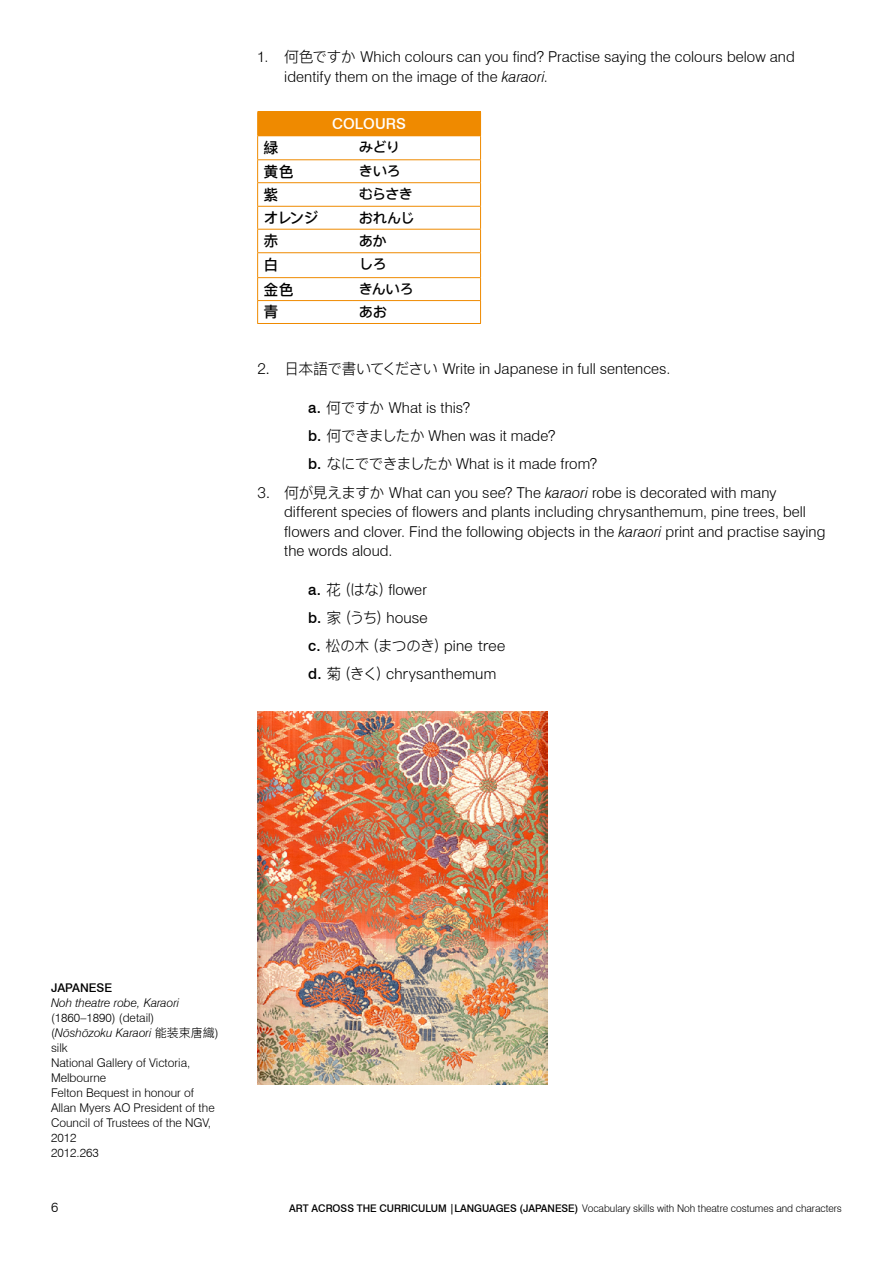
<style>
.page{position:relative;width:893px;height:1263px;background:#fff}
.page>*{position:absolute;margin:0;border:0;box-sizing:border-box;transform-origin:0 0}
.t1{font:300 15px/19.5px "Swiss 721 BT";letter-spacing:.005em;color:#000}
.t2{font:300 15px/28px "Ping Fang SC";letter-spacing:.01em;color:#000}
.t3{font:500 15px "Ping Fang SC";letter-spacing:-.055em;color:#000}
.t4{font:500 15px "Swiss 721 BT";letter-spacing:.01em;color:#fff}
.t5{font:500 14.25px "Ping Fang SC";letter-spacing:-.045em;color:#000}
.t6{font:300 13.5px "Swiss 721 BT";color:#000}
.t7{font:300 12px/15px "Swiss 721 BT";color:#000}
.t8{font:italic 300 12px "Swiss 721 BT";color:#000}
.t9{font:500 12px "Swiss 721 BT";color:#000}
.t10{font:300 10.5px "Swiss 721 BT";letter-spacing:-.005em;color:#000}
.s1{font-family:"Ping Fang SC"}
.s2{font-style:italic}
.s3{font-weight:500}
.s4{font-family:"Swiss 721 BT";font-weight:500}
.s5{font-family:"Swiss 721 BT"}
.s6{font-family:"Helvetica Neue";font-style:italic}
</style>
<div class="page">
<img style="left:257px;top:712px;width:291px;height:372px">
<div style="left:258px;top:112px;width:223px;height:24px;background:#ef8a00"></div>
<hr style="left:257px;top:111px;width:96px;height:1px;background:#ef8a00">
<hr style="left:353px;top:111px;width:128px;height:1px;background:#ef8a00">
<hr style="left:257px;top:159px;width:96px;height:1px;background:#ef8a00">
<hr style="left:353px;top:159px;width:128px;height:1px;background:#ef8a00">
<hr style="left:257px;top:182px;width:96px;height:1px;background:#ef8a00">
<hr style="left:353px;top:182px;width:128px;height:1px;background:#ef8a00">
<hr style="left:257px;top:206px;width:96px;height:1px;background:#ef8a00">
<hr style="left:353px;top:206px;width:128px;height:1px;background:#ef8a00">
<hr style="left:257px;top:229px;width:96px;height:1px;background:#ef8a00">
<hr style="left:353px;top:229px;width:128px;height:1px;background:#ef8a00">
<hr style="left:257px;top:252px;width:96px;height:1px;background:#ef8a00">
<hr style="left:353px;top:252px;width:128px;height:1px;background:#ef8a00">
<hr style="left:257px;top:277px;width:96px;height:1px;background:#ef8a00">
<hr style="left:353px;top:277px;width:128px;height:1px;background:#ef8a00">
<hr style="left:257px;top:300px;width:96px;height:1px;background:#ef8a00">
<svg style="left:257px;top:112px;width:1px;height:211px"></svg>
<hr style="left:353px;top:300px;width:128px;height:1px;background:#ef8a00">
<svg style="left:480px;top:136px;width:1px;height:187px"></svg>
<hr style="left:257px;top:323px;width:96px;height:1px;background:#ef8a00">
<hr style="left:353px;top:323px;width:128px;height:1px;background:#ef8a00">
<p class="t1" style="left:284px;top:47px;width:512px;text-indent:-27px">1. <span class="s1">何色ですか</span> Which colours can you find? Practise saying the colours below and identify them on the image of the <span class="s2">karaori</span>.</p>
<p class="t4" style="left:332px;top:115px;width:76px">COLOURS</p>
<p class="t3" style="left:264px;top:138px;width:16px">緑</p>
<p class="t5" style="left:359px;top:138px;width:43px">みどり</p>
<p class="t3" style="left:264px;top:162px;width:32px">黄色</p>
<p class="t5" style="left:359px;top:162px;width:43px">きいろ</p>
<p class="t3" style="left:264px;top:185px;width:16px">紫</p>
<p class="t5" style="left:359px;top:185px;width:55px">むらさき</p>
<p class="t3" style="left:264px;top:209px;width:57px">オレンジ</p>
<p class="t5" style="left:359px;top:209px;width:57px">おれんじ</p>
<p class="t3" style="left:264px;top:232px;width:16px">赤</p>
<p class="t5" style="left:359px;top:232px;width:29px">あか</p>
<p class="t3" style="left:264px;top:255px;width:16px">白</p>
<p class="t5" style="left:359px;top:255px;width:29px">しろ</p>
<p class="t3" style="left:264px;top:280px;width:32px">金色</p>
<p class="t5" style="left:359px;top:280px;width:56px">きんいろ</p>
<p class="t3" style="left:264px;top:303px;width:16px">青</p>
<p class="t5" style="left:359px;top:303px;width:30px">あお</p>
<p class="t1" style="left:257px;top:359px;width:415px"><span class="s1">2. 日本語で書いてください</span> Write in Japanese in full sentences.</p>
<p class="t1" style="left:308px;top:394px;width:291px;line-height:28px"><span class="s3">a.</span> <span class="s1">何ですか</span> What is this?<br><span class="s3">b.</span> <span class="s1">何できましたか</span> When was it made?<br><span class="s3">b.</span> <span class="s1">なにでできましたか</span> What is it made from?</p>
<p class="t1" style="left:284px;top:482px;width:543px;text-indent:-27px"><span class="s1">3. 何が見えますか</span> What can you see? The <span class="s2">karaori</span> robe is decorated with many different species of flowers and plants including chrysanthemum, pine trees, bell flowers and clover. Find the following objects in the <span class="s2">karaori</span> print and practise saying the words aloud.</p>
<p class="t2" style="left:308px;top:575px;width:229px"><span class="s4">a.</span> 花 (はな) <span class="s5">flower</span>　　　<br><span class="s4">b.</span> 家 (うち）house<br><span class="s4">c.</span> 松の木（まつのき）pine tree　　<span class="s4">d.</span> 菊（きく）chrysanthemum</p>
<p class="t9" style="left:51px;top:981px;width:63px">JAPANESE</p>
<p class="t8" style="left:51px;top:996px;width:130px">Noh theatre robe, Karaori</p>
<p class="t7" style="left:51px;top:1010px;width:169px">(1860–1890) (detail) (<span class="s2">N</span><span class="s6">ō</span><span class="s2">sh</span><span class="s6">ō</span><span class="s2">zoku Karaori</span> <span class="s1">能装束唐織</span>) silk<br>National Gallery of Victoria,<br>Melbourne<br>Felton Bequest in honour of<br>Allan Myers AO President of the<br>Council of Trustees of the NGV,<br>2012<br>2012.263</p>
<p class="t6" style="left:51px;top:1199px;width:9px">6</p>
<p class="t10" style="left:289px;top:1202px;width:554px"><span class="s3">ART ACROSS THE CURRICULUM |LANGUAGES (JAPANESE)</span> Vocabulary skills with Noh theatre costumes and characters</p>
</div>
